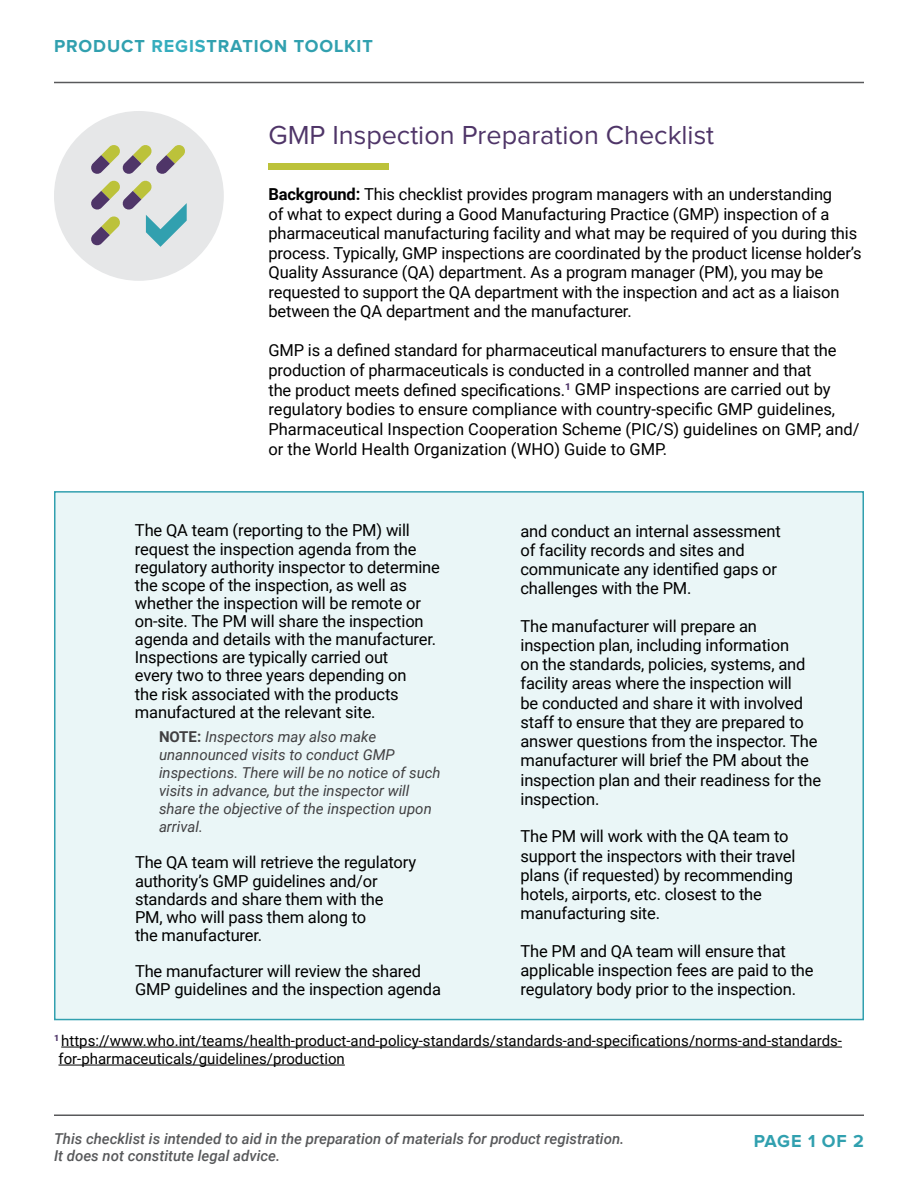
<style>
.page{position:relative;width:918px;height:1188px;background:#fff}
.page>*{position:absolute;margin:0;border:0;box-sizing:border-box;transform-origin:0 0}
.t1{font:27px "Proxima Nova";color:#4f3568}
.t2{font:700 18px "Proxima Nova";letter-spacing:.05em;color:#31a0af}
.t3{font:16.5px/19.2px "Roboto";letter-spacing:-.01em;color:#000}
.t4{font:italic 15px/18.1px "Roboto";color:#414042}
.t5{font:15px/18px "Roboto";color:#000}
.t6{font:italic 500 15px/16.5px "Roboto";color:#58595b}
.s1{color:#35adbe}
.s2{font-weight:700}
.s3{font-weight:700;font-style:normal}
</style>
<div class="page">
<hr style="left:54px;top:82px;width:810px;height:1px;background:#58595b">
<hr style="left:54px;top:1114px;width:810px;height:2px;background:#58595b">
<div style="left:54px;top:491px;width:810px;height:529px;background:#eaf6f7;border:2px solid #31a0af"></div>
<div style="left:268px;top:163px;width:121px;height:6px;background:#bcc23a"></div>
<div style="left:54px;top:111px;width:170px;height:170px;background:#e6e7e8;border-radius:50%"></div>
<hr style="left:61px;top:1047px;width:781px;height:1px;background:#000">
<hr style="left:58px;top:1065px;width:287px;height:1px;background:#000">
<svg style="left:91px;top:145px;width:94px;height:29px"></svg>
<svg style="left:91px;top:180px;width:96px;height:67px"></svg>
<p class="t2" style="left:54px;top:37px;width:320px">PRODUCT <span class="s1">REGIS</span>TRATION TOOLKIT</p>
<h1 class="t1" style="left:268px;top:123px;width:447px">GMP Inspection Preparation Checklist</h1>
<p class="t3" style="left:268px;top:184px;width:595px"><span class="s2">Background:</span> This checklist provides program managers with an understanding<br>of what to expect during a Good Manufacturing Practice (GMP) inspection of a pharmaceutical manufacturing facility and what may be required of you during this process. Typically, GMP inspections are coordinated by the product license holder’s Quality Assurance (QA) department. As a program manager (PM), you may be requested to support the QA department with the inspection and act as a liaison between the QA department and the manufacturer.</p>
<p class="t3" style="left:268px;top:340px;width:593px;line-height:19.8px">GMP is a defined standard for pharmaceutical manufacturers to ensure that the production of pharmaceuticals is conducted in a controlled manner and that<br>the product meets defined specifications.<sup>1</sup> GMP inspections are carried out by regulatory bodies to ensure compliance with country-specific GMP guidelines, Pharmaceutical Inspection Cooperation Scheme (PIC/S) guidelines on GMP, and/ or the World Health Organization (WHO) Guide to GMP.</p>
<p class="t3" style="left:135px;top:521px;width:307px;line-height:18.1px">The QA team (reporting to the PM) will request the inspection agenda from the regulatory authority inspector to determine the scope of the inspection, as well as whether the inspection will be remote or on-site. The PM will share the inspection agenda and details with the manufacturer.<br>Inspections are typically carried out<br>every two to three years depending on<br>the risk associated with the products manufactured at the relevant site.</p>
<p class="t4" style="left:159px;top:727px;width:283px"><span class="s3">NOTE:</span> Inspectors may also make unannounced visits to conduct GMP inspections. There will be no notice of such visits in advance, but the inspector will share the objective of the inspection upon arrival.</p>
<p class="t3" style="left:135px;top:853px;width:283px;line-height:18.1px">The QA team will retrieve the regulatory authority’s GMP guidelines and/or standards and share them with the<br>PM, who will pass them along to<br>the manufacturer.</p>
<p class="t3" style="left:135px;top:961px;width:308px;line-height:18.1px">The manufacturer will review the shared<br>GMP guidelines and the inspection agenda</p>
<p class="t3" style="left:521px;top:520px;width:262px">and conduct an internal assessment of facility records and sites and communicate any identified gaps or challenges with the PM.</p>
<p class="t3" style="left:521px;top:616px;width:302px">The manufacturer will prepare an inspection plan, including information<br>on the standards, policies, systems, and facility areas where the inspection will<br>be conducted and share it with involved staff to ensure that they are prepared to answer questions from the inspector. The manufacturer will brief the PM about the inspection plan and their readiness for the inspection.</p>
<p class="t3" style="left:521px;top:826px;width:276px">The PM will work with the QA team to support the inspectors with their travel plans (if requested) by recommending hotels, airports, etc. closest to the manufacturing site.</p>
<p class="t3" style="left:521px;top:941px;width:295px">The PM and QA team will ensure that applicable inspection fees are paid to the regulatory body prior to the inspection.</p>
<p class="t5" style="left:54px;top:1031px;width:790px"><sup>1</sup> https://www.who.int/teams/health-product-and-policy-standards/standards-and-specifications/norms-and-standards&shy;for-pharmaceuticals/guidelines/production</p>
<p class="t6" style="left:54px;top:1130px;width:572px">This checklist is intended to aid in the preparation of materials for product registration.<br>It does not constitute legal advice.</p>
<p class="t2" style="left:754px;top:1133px;width:112px">PAGE 1 OF 2</p>
</div>
